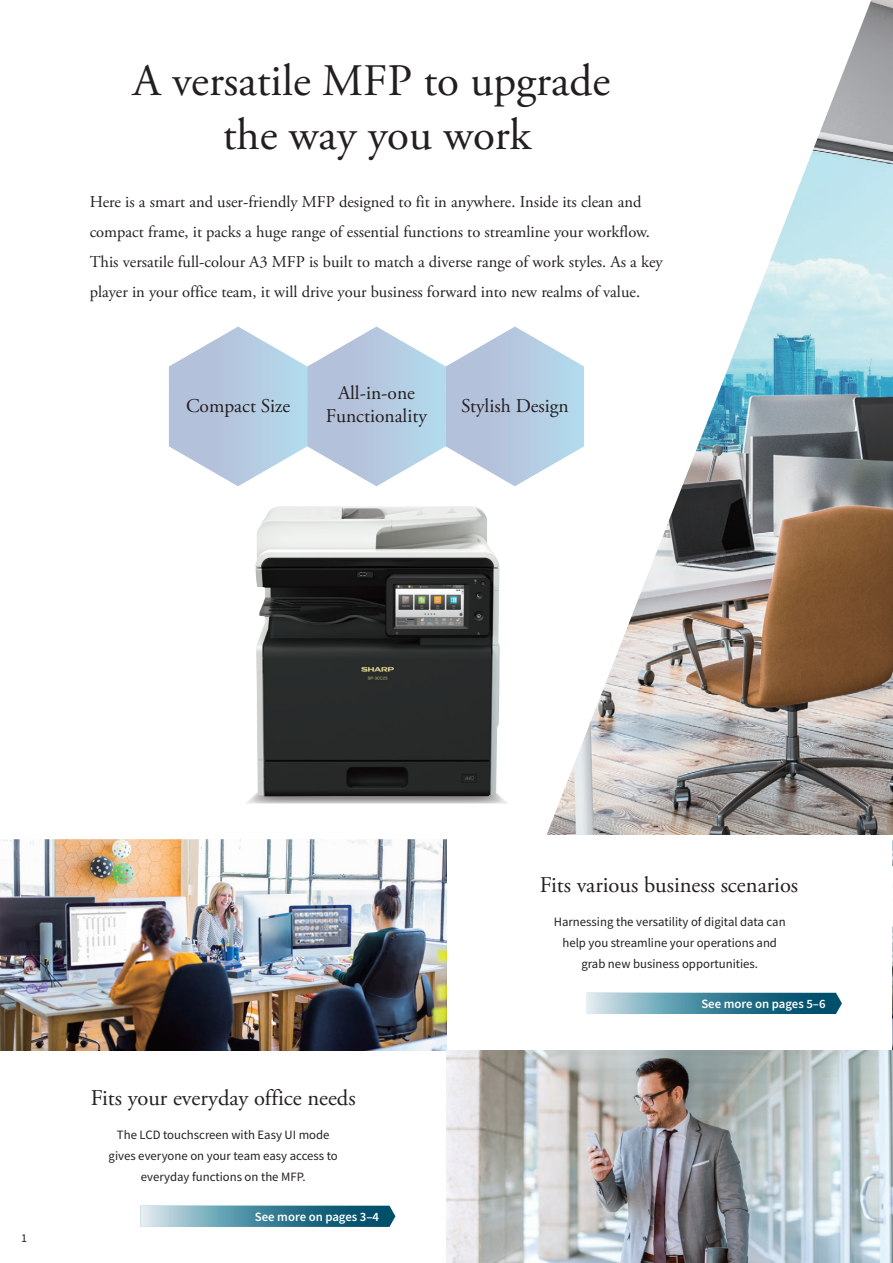
<style>
.page{position:relative;width:893px;height:1263px;background:#fff}
.page>*{position:absolute;margin:0;border:0;box-sizing:border-box;transform-origin:0 0}
.t1{font:45px/54px "Adobe Garamond Pro";color:#231f20;text-align:center}
.t2{font:22.5px "Adobe Garamond Pro";color:#231f20}
.t3{font:19.5px/22.5px "Adobe Garamond Pro";color:#231f20;text-align:center}
.t4{font:16.5px/30px "Adobe Garamond Pro";color:#231f20}
.t5{font:12.75px/21px "Source Sans Pro";color:#231f20;text-align:center}
.t6{font:600 12.75px "Source Sans Pro";color:#fff}
.t7{font:12px "Source Sans Pro";color:#231f20}
</style>
<div class="page">
<img style="left:546px;top:0;width:347px;height:835px">
<svg style="left:169px;top:326px;width:415px;height:160px"></svg>
<img style="left:892px;top:837px;width:1px;height:213px">
<img style="left:446px;top:1050px;width:447px;height:213px">
<img style="left:0;top:839px;width:446px;height:211px">
<svg style="left:246px;top:795px;width:262px;height:9px;background:#b1afb0"></svg>
<img style="left:255px;top:506px;width:245px;height:290px">
<svg style="left:140px;top:1206px;width:255px;height:21px;background:#508ca0"></svg>
<svg style="left:587px;top:993px;width:255px;height:21px;background:#4f8ca0"></svg>
<hr style="left:0;top:835px;width:893px;height:4px;background:#fff">
<h1 class="t1" style="left:133px;top:55px;width:479px">A versatile MFP to upgrade the way you work</h1>
<p class="t4" style="left:90px;top:188px;width:575px">Here is a smart and user-friendly MFP designed to fit in anywhere. Inside its clean and compact frame, it packs a huge range of essential functions to streamline your workflow.<br>This versatile full-colour A3 MFP is built to match a diverse range of work styles. As a key player in your office team, it will drive your business forward into new realms of value.</p>
<p class="t3" style="left:326px;top:382px;width:102px">All-in-one<br>Functionality</p>
<p class="t3" style="left:186px;top:395px;width:106px">Compact Size</p>
<p class="t3" style="left:461px;top:395px;width:109px">Stylish Design</p>
<p class="t7" style="left:21px;top:1230px;width:7px">1</p>
<h2 class="t2" style="left:91px;top:1085px;width:266px">Fits your everyday office needs</h2>
<p class="t5" style="left:109px;top:1124px;width:231px">The LCD touchscreen with Easy UI mode gives everyone on your team easy access to everyday functions on the MFP.</p>
<p class="t6" style="left:255px;top:1208px;width:126px">See more on pages 3–4</p>
<h2 class="t2" style="left:540px;top:872px;width:260px">Fits various business scenarios</h2>
<p class="t5" style="left:554px;top:911px;width:233px">Harnessing the versatility of digital data can help you streamline your operations and grab new business opportunities.</p>
<p class="t6" style="left:701px;top:995px;width:126px">See more on pages 5–6</p>
</div>
